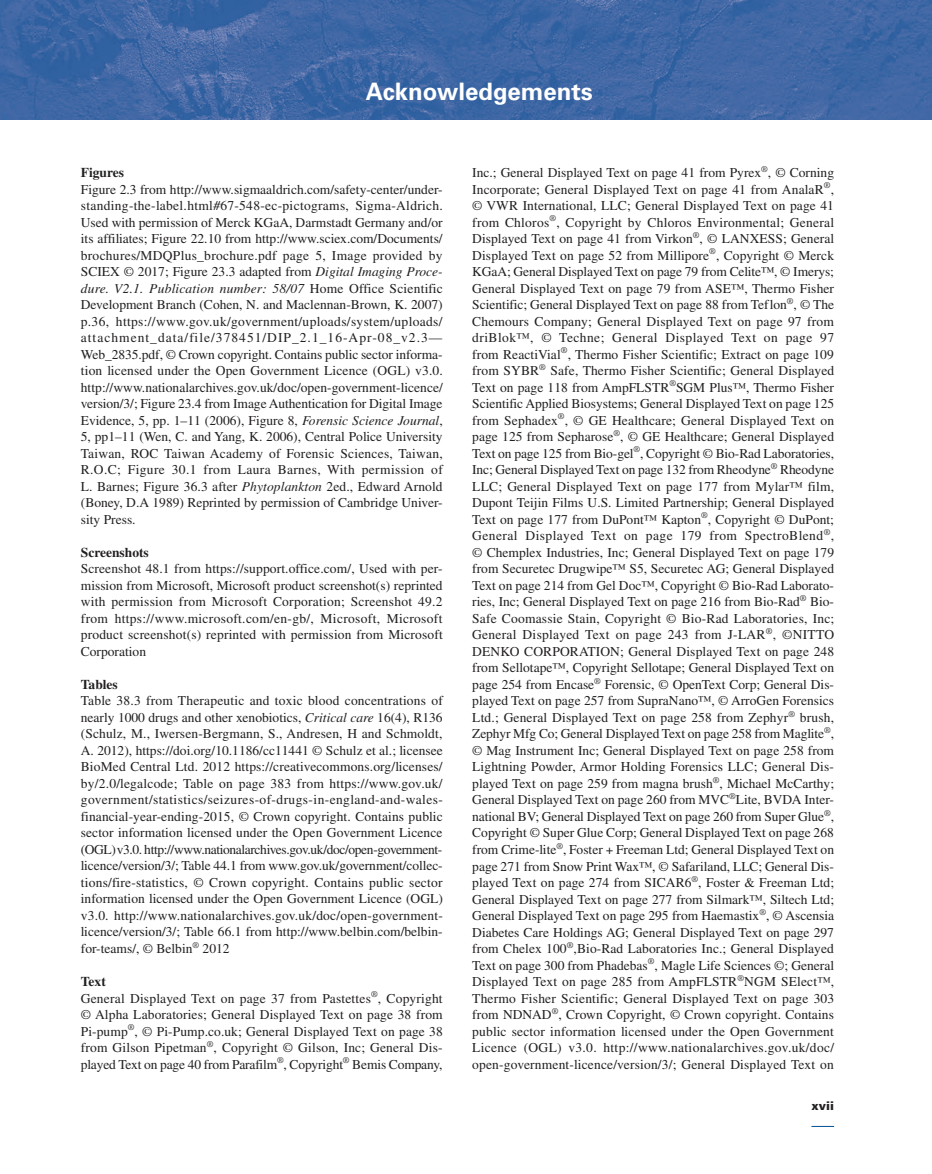
<style>
.page{position:relative;width:932px;height:1174px;background:#fff}
.page>*{position:absolute;margin:0;border:0;box-sizing:border-box;transform-origin:0 0}
.t1{font:700 24px "Univers LT Pro 65";color:#fff}
.t2{font:13.5px/16.5px "Times LT Pro";letter-spacing:.005em;color:#231f20;text-align:justify}
.t3{font:700 13.5px "Times LT Pro";color:#231f20}
.t4{font:900 12px "Univers LT Pro 75";color:#231f20}
.s1{font-style:italic}
.s2{font-weight:700}
</style>
<div class="page">
<svg style="left:811px;top:1126px;width:22px;height:1px"></svg>
<img style="left:0;top:0;width:931px;height:120px">
<h1 class="t1" style="left:366px;top:77px;width:228px">Acknowledgements</h1>
<p class="t3" style="left:81px;top:164px;width:45px">Figures</p>
<p class="t2" style="left:81px;top:181px;width:363px">Figure 2.3 from http://www.sigmaaldrich.com/safety-center/under&shy;standing-the-label.html#67-548-ec-pictograms, Sigma-Aldrich.<br>Used with permission of Merck KGaA, Darmstadt Germany and/or its affiliates; Figure 22.10 from http://www.sciex.com/Documents/ brochures/MDQPlus_brochure.pdf page 5, Image provided by SCIEX © 2017; Figure 23.3 adapted from <span class="s1">Digital Imaging Proce&shy;dure. V2.1. Publication number: 58/07</span> Home Office Scientific Development Branch (Cohen, N. and Maclennan-Brown, K. 2007) p.36, https://www.gov.uk/government/uploads/system/uploads/ attachment_data/file/378451/DIP_2.1_16-Apr-08_v2.3— Web_2835.pdf, © Crown copyright. Contains public sector informa&shy;tion licensed under the Open Government Licence (OGL) v3.0. http://www.nationalarchives.gov.uk/doc/open-government-licence/ version/3/; Figure 23.4 from Image Authentication for Digital Image Evidence, 5, pp. 1–11 (2006), Figure 8, <span class="s1">Forensic Science Journal</span>, 5, pp1–11 (Wen, C. and Yang, K. 2006), Central Police University Taiwan, ROC Taiwan Academy of Forensic Sciences, Taiwan, R.O.C; Figure 30.1 from Laura Barnes, With permission of L. Barnes; Figure 36.3 after <span class="s1">Phytoplankton</span> 2ed., Edward Arnold (Boney, D.A 1989) Reprinted by permission of Cambridge Univer&shy;sity Press.</p>
<p class="t3" style="left:81px;top:544px;width:69px">Screenshots</p>
<p class="t2" style="left:81px;top:560px;width:363px">Screenshot 48.1 from https://support.office.com/, Used with per&shy;mission from Microsoft, Microsoft product screenshot(s) reprinted with permission from Microsoft Corporation; Screenshot 49.2 from https://www.microsoft.com/en-gb/, Microsoft, Microsoft product screenshot(s) reprinted with permission from Microsoft Corporation</p>
<p class="t3" style="left:81px;top:676px;width:39px">Tables</p>
<p class="t2" style="left:81px;top:692px;width:363px">Table 38.3 from Therapeutic and toxic blood concentrations of nearly 1000 drugs and other xenobiotics, <span class="s1">Critical care</span> 16(4), R136 (Schulz, M., Iwersen-Bergmann, S., Andresen, H and Schmoldt, A. 2012), https://doi.org/10.1186/cc11441 © Schulz et al.; licensee BioMed Central Ltd. 2012 https://creativecommons.org/licenses/ by/2.0/legalcode; Table on page 383 from https://www.gov.uk/ government/statistics/seizures-of-drugs-in-england-and-wales&shy;financial-year-ending-2015, © Crown copyright. Contains public sector information licensed under the Open Government Licence (OGL) v3.0. http://www.nationalarchives.gov.uk/doc/open-government&shy;licence/version/3/; Table 44.1 from www.gov.uk/government/collec&shy;tions/fire-statistics, © Crown copyright. Contains public sector information licensed under the Open Government Licence (OGL) v3.0. http://www.nationalarchives.gov.uk/doc/open-government&shy;licence/version/3/; Table 66.1 from http://www.belbin.com/belbin&shy;for-teams/, © Belbin<sup>®</sup> 2012</p>
<p class="t2" style="left:81px;top:973px;width:363px;text-align:left"><span class="s2">Text<br></span>General Displayed Text on page 37 from Pastettes<sup>®</sup>, Copyright © Alpha Laboratories; General Displayed Text on page 38 from Pi-pump<sup>®</sup>, © Pi-Pump.co.uk; General Displayed Text on page 38 from Gilson Pipetman<sup>®</sup>, Copyright © Gilson, Inc; General Dis&shy;played Text on page 40 from Parafilm<sup>®</sup>, Copyright<sup>®</sup> Bemis Company,</p>
<p class="t2" style="left:472px;top:164px;width:363px">Inc.; General Displayed Text on page 41 from Pyrex<sup>®</sup>, © Corning Incorporate; General Displayed Text on page 41 from AnalaR<sup>®</sup>, © VWR International, LLC; General Displayed Text on page 41 from Chloros<sup>®</sup>, Copyright by Chloros Environmental; General Displayed Text on page 41 from Virkon<sup>®</sup>, © LANXESS; General Displayed Text on page 52 from Millipore<sup>®</sup>, Copyright © Merck KGaA; General Displayed Text on page 79 from Celite™, © Imerys; General Displayed Text on page 79 from ASE™, Thermo Fisher Scientific; General Displayed Text on page 88 from Teflon<sup>®</sup>, © The Chemours Company; General Displayed Text on page 97 from driBlok™, © Techne; General Displayed Text on page 97 from ReactiVial<sup>®</sup>, Thermo Fisher Scientific; Extract on page 109 from SYBR<sup>®</sup> Safe, Thermo Fisher Scientific; General Displayed Text on page 118 from AmpFLSTR<sup>®</sup>SGM Plus™, Thermo Fisher Scientific Applied Biosystems; General Displayed Text on page 125 from Sephadex<sup>®</sup>, © GE Healthcare; General Displayed Text on page 125 from Sepharose<sup>®</sup>, © GE Healthcare; General Displayed Text on page 125 from Bio-gel<sup>®</sup>, Copyright © Bio-Rad Laboratories, Inc; General Displayed Text on page 132 from Rheodyne<sup>®</sup> Rheodyne LLC; General Displayed Text on page 177 from Mylar™ film, Dupont Teijin Films U.S. Limited Partnership; General Displayed Text on page 177 from DuPont™ Kapton<sup>®</sup>, Copyright © DuPont; General Displayed Text on page 179 from SpectroBlend<sup>®</sup>, © Chemplex Industries, Inc; General Displayed Text on page 179 from Securetec Drugwipe™ S5, Securetec AG; General Displayed Text on page 214 from Gel Doc™, Copyright © Bio-Rad Laborato&shy;ries, Inc; General Displayed Text on page 216 from Bio-Rad<sup>®</sup> Bio-Safe Coomassie Stain, Copyright © Bio-Rad Laboratories, Inc; General Displayed Text on page 243 from J-LAR<sup>®</sup>, ©NITTO DENKO CORPORATION; General Displayed Text on page 248 from Sellotape™, Copyright Sellotape; General Displayed Text on page 254 from Encase<sup>®</sup> Forensic, © OpenText Corp; General Dis&shy;played Text on page 257 from SupraNano™, © ArroGen Forensics Ltd.; General Displayed Text on page 258 from Zephyr<sup>®</sup> brush, Zephyr Mfg Co; General Displayed Text on page 258 from Maglite<sup>®</sup>, © Mag Instrument Inc; General Displayed Text on page 258 from Lightning Powder, Armor Holding Forensics LLC; General Dis&shy;played Text on page 259 from magna brush<sup>®</sup>, Michael McCarthy; General Displayed Text on page 260 from MVC<sup>®</sup>Lite, BVDA Inter&shy;national BV; General Displayed Text on page 260 from Super Glue<sup>®</sup>, Copyright © Super Glue Corp; General Displayed Text on page 268 from Crime-lite<sup>®</sup>, Foster + Freeman Ltd; General Displayed Text on page 271 from Snow Print Wax™, © Safariland, LLC; General Dis&shy;played Text on page 274 from SICAR6<sup>®</sup>, Foster &amp; Freeman Ltd; General Displayed Text on page 277 from Silmark™, Siltech Ltd; General Displayed Text on page 295 from Haemastix<sup>®</sup>, © Ascensia Diabetes Care Holdings AG; General Displayed Text on page 297 from Chelex 100<sup>®</sup>,Bio-Rad Laboratories Inc.; General Displayed Text on page 300 from Phadebas<sup>®</sup>, Magle Life Sciences ©; General Displayed Text on page 285 from AmpFLSTR<sup>®</sup>NGM SElect™, Thermo Fisher Scientific; General Displayed Text on page 303 from NDNAD<sup>®</sup>, Crown Copyright, © Crown copyright. Contains public sector information licensed under the Open Government Licence (OGL) v3.0. http://www.nationalarchives.gov.uk/doc/ open-government-licence/version/3/; General Displayed Text on</p>
<p class="t4" style="left:811px;top:1098px;width:24px">xvii</p>
</div>
